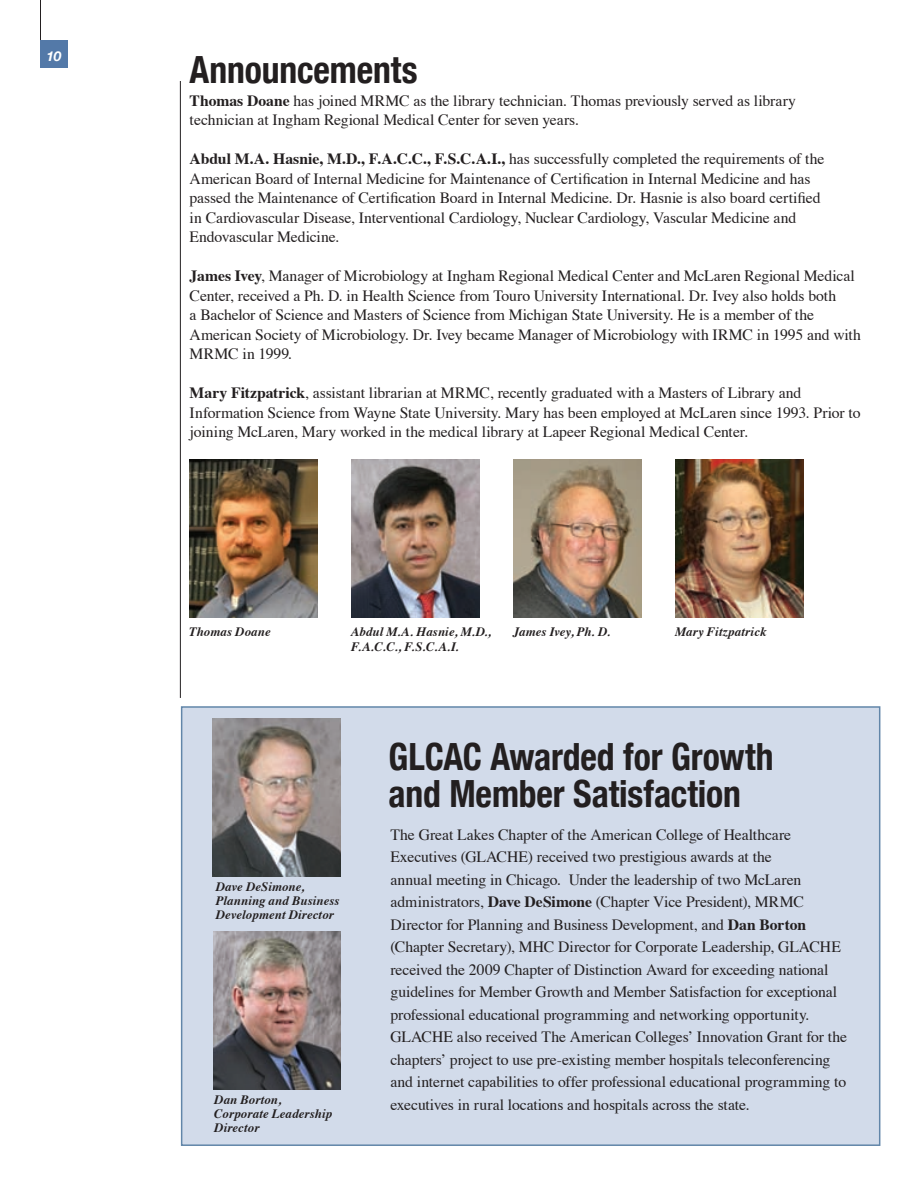
<style>
.page{position:relative;width:918px;height:1188px;background:#fff}
.page>*{position:absolute;margin:0;border:0;box-sizing:border-box;transform-origin:0 0}
.t1{font:700 condensed 37.5px/37.5px "Helvetica Neue";letter-spacing:-.005em;color:#231f20;scale:.95 1}
.t2{font:15.6px/22.5px "Times";letter-spacing:-.005em;color:#231f20}
.t3{font:italic 700 13.5px "Helvetica Neue";color:#fff}
.t4{font:italic 700 12.9px/14.2px "Times";letter-spacing:.01em;color:#231f20}
.s1{font-weight:700}
</style>
<div class="page">
<hr style="left:40px;top:0;width:1px;height:67px;background:#231f20">
<div style="left:40px;top:40px;width:28px;height:28px;background:#5379a8"></div>
<hr style="left:180px;top:81px;width:1px;height:617px;background:#231f20">
<img style="left:189px;top:459px;width:128px;height:158px">
<div style="left:182px;top:707px;width:698px;height:438px;background:#d2dbea"></div>
<div style="left:181px;top:706px;width:699px;height:440px;border:2px solid #6286a9"></div>
<img style="left:213px;top:719px;width:127px;height:158px">
<img style="left:213px;top:931px;width:128px;height:158px">
<img style="left:351px;top:459px;width:128px;height:158px">
<img style="left:513px;top:459px;width:128px;height:158px">
<img style="left:675px;top:459px;width:128px;height:158px">
<p class="t3" style="left:46px;top:47px;width:16px">10</p>
<h1 class="t1" style="left:190px;top:50px;width:241px">Announcements</h1>
<p class="t2" style="left:190px;top:89px;width:608px;line-height:19.5px"><span class="s1">Thomas Doane</span> has joined MRMC as the library technician. Thomas previously served as library technician at Ingham Regional Medical Center for seven years.</p>
<p class="t2" style="left:190px;top:148px;width:636px;line-height:19.5px"><span class="s1">Abdul M.A. Hasnie, M.D., F.A.C.C., F.S.C.A.I.,</span> has successfully completed the requirements of the American Board of Internal Medicine for Maintenance of Certification in Internal Medicine and has passed the Maintenance of Certification Board in Internal Medicine. Dr. Hasnie is also board certified in Cardiovascular Disease, Interventional Cardiology, Nuclear Cardiology, Vascular Medicine and Endovascular Medicine.</p>
<p class="t2" style="left:190px;top:265px;width:673px;line-height:19.5px"><span class="s1">James Ivey</span>, Manager of Microbiology at Ingham Regional Medical Center and McLaren Regional Medical Center, received a Ph. D. in Health Science from Touro University International. Dr. Ivey also holds both<br>a Bachelor of Science and Masters of Science from Michigan State University. He is a member of the American Society of Microbiology. Dr. Ivey became Manager of Microbiology with IRMC in 1995 and with MRMC in 1999.</p>
<p class="t2" style="left:190px;top:382px;width:673px;line-height:19.5px"><span class="s1">Mary Fitzpatrick</span>, assistant librarian at MRMC, recently graduated with a Masters of Library and<br>Information Science from Wayne State University. Mary has been employed at McLaren since 1993. Prior to joining McLaren, Mary worked in the medical library at Lapeer Regional Medical Center.</p>
<p class="t4" style="left:189px;top:624px;width:83px">Thomas Doane</p>
<p class="t4" style="left:351px;top:624px;width:142px">Abdul M.A. Hasnie, M.D.,<br>F.A.C.C., F.S.C.A.I.</p>
<p class="t4" style="left:513px;top:624px;width:99px">James Ivey, Ph. D.</p>
<p class="t4" style="left:675px;top:624px;width:93px">Mary Fitzpatrick</p>
<p class="t4" style="left:216px;top:878px;width:125px">Dave DeSimone,<br>Planning and Business<br>Development Director</p>
<p class="t4" style="left:214px;top:1091px;width:120px">Dan Borton,<br>Corporate Leadership<br>Director</p>
<h1 class="t1" style="left:389px;top:737px;width:407px">GLCAC Awarded for Growth and Member Satisfaction</h1>
<p class="t2" style="left:390px;top:822px;width:458px">The Great Lakes Chapter of the American College of Healthcare Executives (GLACHE) received two prestigious awards at the<br>annual meeting in Chicago. Under the leadership of two McLaren administrators, <span class="s1">Dave DeSimone</span> (Chapter Vice President), MRMC Director for Planning and Business Development, and <span class="s1">Dan Borton </span>(Chapter Secretary), MHC Director for Corporate Leadership, GLACHE received the 2009 Chapter of Distinction Award for exceeding national guidelines for Member Growth and Member Satisfaction for exceptional professional educational programming and networking opportunity.<br>GLACHE also received The American Colleges’ Innovation Grant for the chapters’ project to use pre-existing member hospitals teleconferencing and internet capabilities to offer professional educational programming to executives in rural locations and hospitals across the state.</p>
</div>
